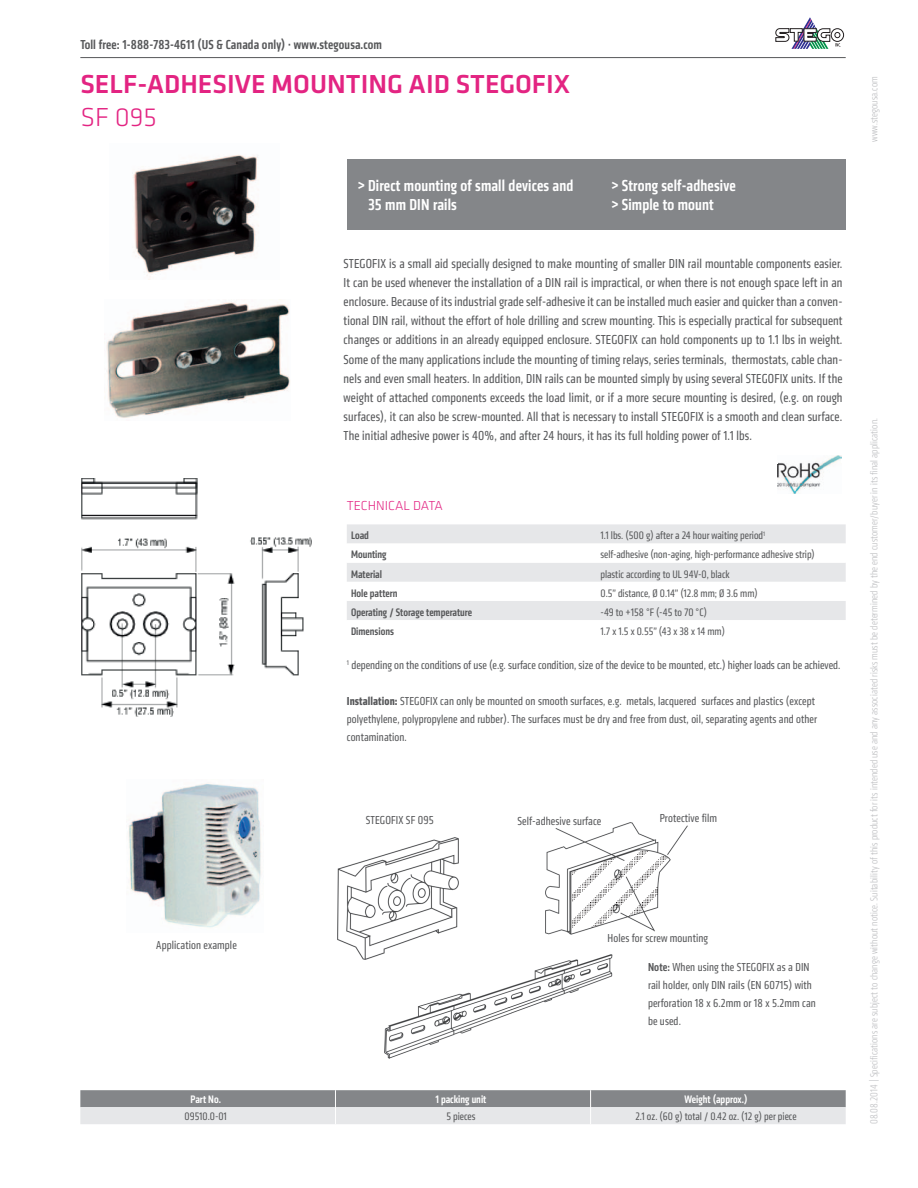
<style>
.page{position:relative;width:918px;height:1188px;background:#fff}
.page>*{position:absolute;margin:0;border:0;box-sizing:border-box;transform-origin:0 0}
.Produkttitel{font:500 27px/33px "Klavika";color:#e32482}
.t1{font:500 condensed 16.5px/19.2px "Klavika";letter-spacing:.01em;color:#fff}
.Produktseiten_Fließt{font:condensed 13.5px/19.2px "Klavika";letter-spacing:.01em;color:#57585a;text-align:justify}
.t2{font:500 condensed 13.5px "Klavika";letter-spacing:.01em;color:#57585a}
.Tabelle_Art_Nr__Über{font:300 13.5px "Klavika";color:#e32482}
.Bildunterschrift{font:condensed 12px/18px "Klavika";letter-spacing:.01em;color:#57585a}
.Tabelle_Tech_Daten{font:condensed 11.25px "Klavika";color:#57585a}
.Tabelle_Tech_Daten-2{font:500 condensed 11.25px "Klavika";color:#57585a}
.Tabelle_Art_Nr__Inha{font:condensed 11.25px "Klavika";color:#57585a}
.Tabelle_Art_Nr__Kopf{font:500 condensed 11.25px "Klavika";color:#fff}
.t3{font:300 condensed 10.5px "Klavika";letter-spacing:.01em;color:#bcbdc0}
.s1{font-weight:300}
.s2{font-weight:700}
.s3{font-weight:500}
</style>
<div class="page">
<hr style="left:80px;top:57px;width:766px;height:1px;background:#57585a">
<img style="left:133px;top:155px;width:125px;height:125px">
<img style="left:106px;top:299px;width:184px;height:119px">
<img style="left:128px;top:783px;width:133px;height:145px">
<img style="left:545px;top:823px;width:143px;height:111px">
<img style="left:338px;top:838px;width:120px;height:121px">
<img style="left:385px;top:954px;width:227px;height:105px">
<img style="left:81px;top:478px;width:231px;height:239px">
<img style="left:778px;top:455px;width:63px;height:39px">
<div style="left:347px;top:524px;width:499px;height:19px;background:#e6e7e9"></div>
<svg style="left:347px;top:563px;width:499px;height:57px;fill:#e6e7e9"></svg>
<div style="left:347px;top:159px;width:499px;height:71px;background:#848689"></div>
<svg style="left:80px;top:1090px;width:766px;height:34px;background:#b5b7b9"></svg>
<svg style="left:775px;top:17px;width:69px;height:32px"></svg>
<p class="t2" style="left:80px;top:36px;width:303px">Toll free: 1-888-783-4611 (US &amp; Canada only) · www.stegousa.com</p>
<p class="Produkttitel" style="left:80px;top:67px;width:491px">SELF-ADHESIVE MOUNTING AID STEGOFIX<br><span class="s1">SF 095</span></p>
<p class="t1" style="left:368px;top:176px;width:207px;text-indent:-11px">&gt; Direct mounting of small devices and<br>35 mm DIN rails</p>
<p class="t1" style="left:611px;top:176px;width:126px">&gt; Strong self-adhesive</p>
<p class="t1" style="left:611px;top:195px;width:104px">&gt; Simple to mount</p>
<p class="Produktseiten_Fließt" style="left:344px;top:254px;width:500px">STEGOFIX is a small aid specially designed to make mounting of smaller DIN rail mountable components easier.<br>It can be used whenever the installation of a DIN rail is impractical, or when there is not enough space left in an enclosure. Because of its industrial grade self-adhesive it can be installed much easier and quicker than a conven&shy;tional DIN rail, without the effort of hole drilling and screw mounting. This is especially practical for subsequent changes or additions in an already equipped enclosure. STEGOFIX can hold components up to 1.1 lbs in weight.<br>Some of the many applications include the mounting of timing relays, series terminals, thermostats, cable chan&shy;nels and even small heaters. In addition, DIN rails can be mounted simply by using several STEGOFIX units. If the weight of attached components exceeds the load limit, or if a more secure mounting is desired, (e.g. on rough surfaces), it can also be screw-mounted. All that is necessary to install STEGOFIX is a smooth and clean surface.<br>The initial adhesive power is 40%, and after 24 hours, it has its full holding power of 1.1 lbs.</p>
<p class="Tabelle_Art_Nr__Über" style="left:347px;top:497px;width:98px">TECHNICAL DATA</p>
<p class="Tabelle_Tech_Daten-2" style="left:351px;top:529px;width:19px">Load</p>
<p class="Tabelle_Tech_Daten" style="left:601px;top:529px;width:166px">1.1 lbs. (500 g) after a 24 hour waiting period<sup>1</sup></p>
<p class="Tabelle_Tech_Daten-2" style="left:351px;top:548px;width:37px">Mounting</p>
<p class="Tabelle_Tech_Daten" style="left:601px;top:548px;width:216px">self-adhesive (non-aging, high-performance adhesive strip)</p>
<p class="Tabelle_Tech_Daten-2" style="left:351px;top:567px;width:33px">Material</p>
<p class="Tabelle_Tech_Daten" style="left:601px;top:567px;width:131px">plastic according to UL 94V-0, black</p>
<p class="Tabelle_Tech_Daten-2" style="left:351px;top:586px;width:48px">Hole pattern</p>
<p class="Tabelle_Tech_Daten" style="left:601px;top:586px;width:159px">0.5” distance, Ø 0.14” (12.8 mm; Ø 3.6 mm)</p>
<p class="Tabelle_Tech_Daten-2" style="left:351px;top:605px;width:123px">Operating / Storage temperature</p>
<p class="Tabelle_Tech_Daten" style="left:601px;top:606px;width:108px">-49 to +158 °F (-45 to 70 °C)</p>
<p class="Tabelle_Tech_Daten-2" style="left:351px;top:624px;width:44px">Dimensions</p>
<p class="Tabelle_Tech_Daten" style="left:601px;top:625px;width:126px">1.7 x 1.5 x 0.55” (43 x 38 x 14 mm)</p>
<p class="Bildunterschrift" style="left:347px;top:656px;width:495px"><sup>1</sup> depending on the conditions of use (e.g. surface condition, size of the device to be mounted, etc.) higher loads can be achieved.</p>
<p class="Bildunterschrift" style="left:347px;top:692px;width:472px"><span class="s2">Installation:</span> STEGOFIX can only be mounted on smooth surfaces, e.g. metals, lacquered surfaces and plastics (except polyethylene, polypropylene and rubber). The surfaces must be dry and free from dust, oil, separating agents and other contamination.</p>
<p class="Bildunterschrift" style="left:156px;top:936px;width:82px">Application example</p>
<p class="Bildunterschrift" style="left:366px;top:811px;width:70px">STEGOFIX SF 095</p>
<p class="Bildunterschrift" style="left:517px;top:812px;width:85px">Self-adhesive surface</p>
<p class="Bildunterschrift" style="left:660px;top:809px;width:59px">Protective film</p>
<p class="Bildunterschrift" style="left:608px;top:929px;width:102px">Holes for screw mounting</p>
<p class="Bildunterschrift" style="left:648px;top:958px;width:169px"><span class="s3">Note:</span> When using the STEGOFIX as a DIN rail holder, only DIN rails (EN 60715) with perforation 18 x 6.2mm or 18 x 5.2mm can be used.</p>
<p class="Tabelle_Art_Nr__Kopf" style="left:191px;top:1092px;width:32px">Part No.</p>
<p class="Tabelle_Art_Nr__Kopf" style="left:435px;top:1092px;width:53px">1 packing unit</p>
<p class="Tabelle_Art_Nr__Kopf" style="left:685px;top:1092px;width:64px">Weight (approx.)</p>
<p class="Tabelle_Art_Nr__Inha" style="left:185px;top:1110px;width:44px">09510.0-01</p>
<p class="Tabelle_Art_Nr__Inha" style="left:446px;top:1110px;width:31px">5 pieces</p>
<p class="Tabelle_Art_Nr__Inha" style="left:635px;top:1110px;width:163px">2.1 oz. (60 g) total / 0.42 oz. (12 g) per piece</p>
<p class="t3" style="left:868px;top:142px;width:67px;rotate:-90deg">www.stegousa.com</p>
<p class="t3" style="left:868px;top:1124px;width:707px;rotate:-90deg">08.08.2014 | Specifications are subject to change without notice. Suitability of this product for its intended use and any associated risks must be determined by the end customer/buyer in its final application.</p>
</div>
